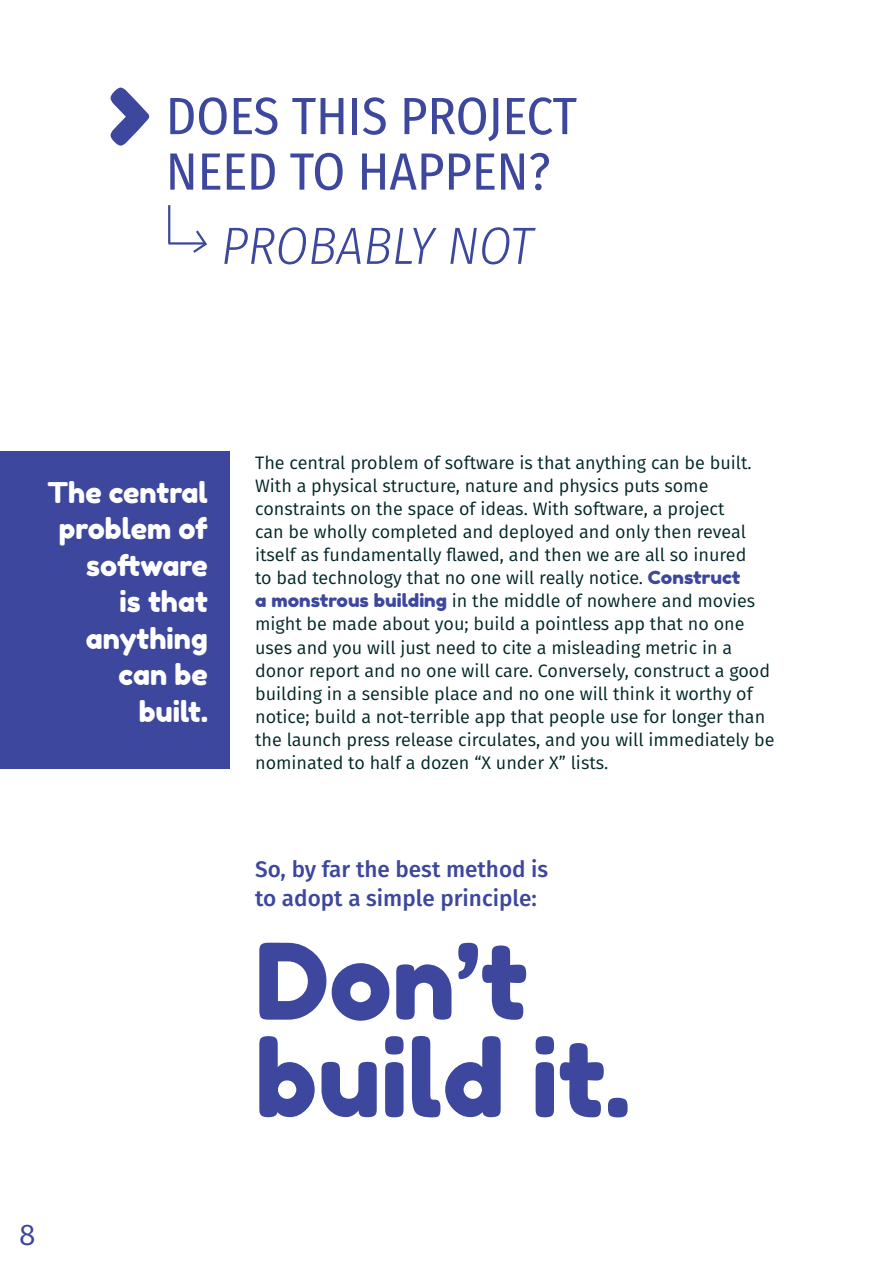
<style>
.page{position:relative;width:893px;height:1263px;background:#fff}
.page>*{position:absolute;margin:0;border:0;box-sizing:border-box;transform-origin:0 0}
.t1{font:105px/97.5px "Fredoka One";color:#3c479d}
.t2{font:52.5px/55.5px "Fira Sans Condensed";color:#3c479d}
.t3{font:italic 300 52.5px "Fira Sans Condensed";color:#3c479d}
.t4{font:30px "Fira Sans";color:#3c479d}
.t5{font:28.5px/36.5px "Fredoka One";color:#fff;text-align:right}
.t6{font:500 22.5px/28.8px "Fira Sans";color:#3c479d}
.t7{font:18px/23.1px "Fira Sans";color:#012626}
.s1{font-family:"Fredoka One";color:#3c479d}
</style>
<div class="page">
<div style="left:0;top:452px;width:230px;height:317px;background:#3c479d"></div>
<hr style="left:168px;top:205px;width:2px;height:38px;background:#3c479d">
<svg style="left:168px;top:228px;width:40px;height:25px"></svg>
<svg style="left:111px;top:88px;width:39px;height:58px"></svg>
<h2 class="t2" style="left:166px;top:87px;width:413px">DOES THIS PROJECT<br>NEED TO HAPPEN?</h2>
<h2 class="t3" style="left:221px;top:209px;width:314px">PROBABLY NOT</h2>
<h3 class="t5" style="left:47px;top:474px;width:162px">The central problem of software<br>is that anything can be built.</h3>
<h3 class="t4" style="left:19px;top:1212px;width:18px">8</h3>
<p class="t7" style="left:255px;top:451px;width:521px">The central problem of software is that anything can be built.<br>With a physical structure, nature and physics puts some constraints on the space of ideas. With software, a project<br>can be wholly completed and deployed and only then reveal itself as fundamentally flawed, and then we are all so inured<br>to bad technology that no one will really notice. <span class="s1">Construct<br>a monstrous building</span> in the middle of nowhere and movies might be made about you; build a pointless app that no one uses and you will just need to cite a misleading metric in a donor report and no one will care. Conversely, construct a good building in a sensible place and no one will think it worthy of notice; build a not-terrible app that people use for longer than the launch press release circulates, and you will immediately be nominated to half a dozen “X under X” lists.</p>
<p class="t6" style="left:255px;top:854px;width:295px">So, by far the best method is to adopt a simple principle:</p>
<h1 class="t1" style="left:255px;top:932px;width:377px">Don’t build it.</h1>
</div>
